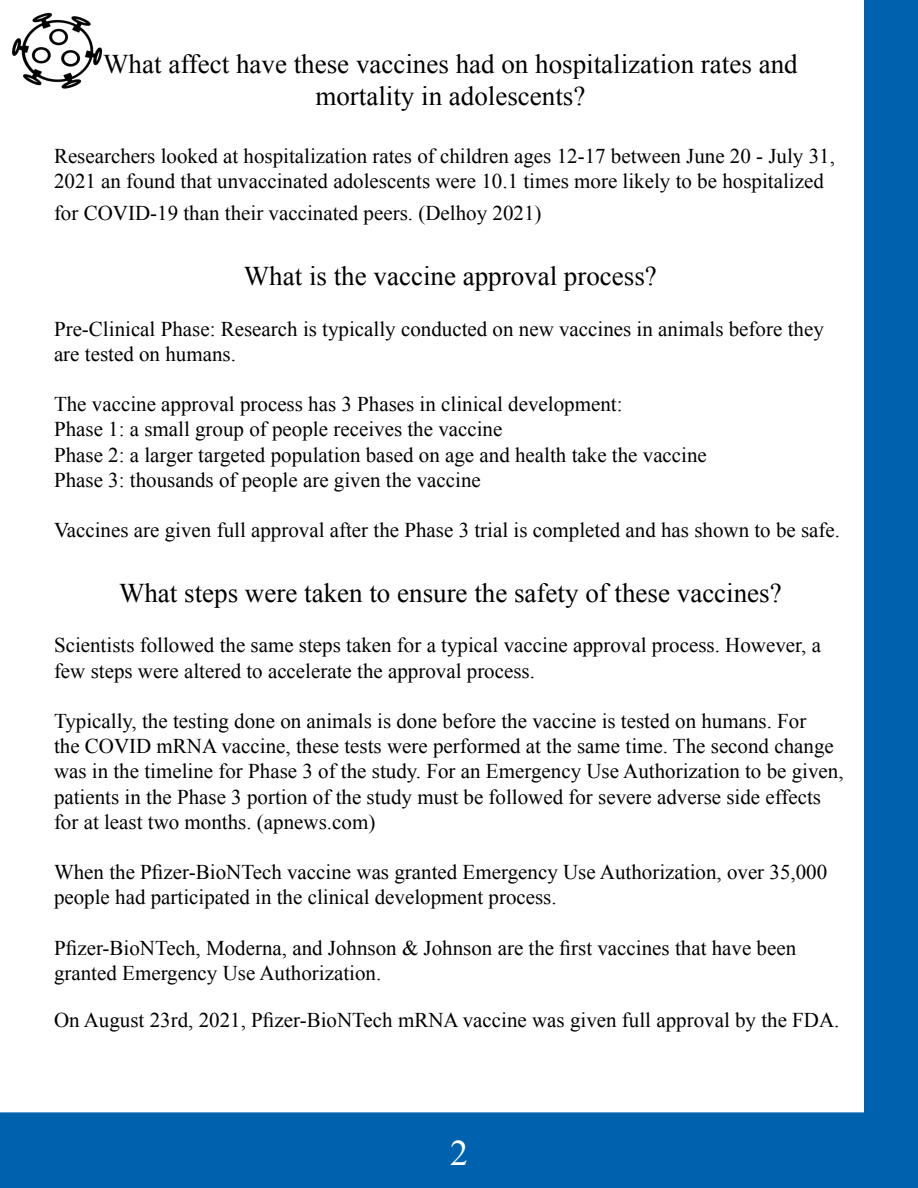
<style>
.page{position:relative;width:918px;height:1188px;background:#fff}
.page>*{position:absolute;margin:0;border:0;box-sizing:border-box;transform-origin:0 0}
.t1{font:36px "Times New Roman";color:#fff}
.t2{font:27px/32.4px "Times New Roman";color:#000;text-align:center}
.t3{font:21px/25.2px "Times New Roman";color:#000}
</style>
<div class="page">
<div style="left:864px;top:0;width:54px;height:1188px;background:#0061af"></div>
<div style="left:0;top:1112px;width:918px;height:76px;background:#0061af;border:2px solid #0061af"></div>
<img style="left:11px;top:12px;width:92px;height:77px">
<p class="t2" style="left:103px;top:47px;width:696px">What affect have these vaccines had on hospitalization rates and mortality in adolescents?</p>
<p class="t3" style="left:54px;top:143px;width:782px">Researchers looked at hospitalization rates of children ages 12-17 between June 20 - July 31,<br>2021 an found that unvaccinated adolescents were 10.1 times more likely to be hospitalized</p>
<p class="t3" style="left:54px;top:200px;width:489px">for COVID-19 than their vaccinated peers. (Delhoy 2021)</p>
<p class="t2" style="left:244px;top:259px;width:415px">What is the vaccine approval process?</p>
<p class="t3" style="left:54px;top:316px;width:771px">Pre-Clinical Phase: Research is typically conducted on new vaccines in animals before they are tested on humans.</p>
<p class="t3" style="left:54px;top:391px;width:654px">The vaccine approval process has 3 Phases in clinical development:<br>Phase 1: a small group of people receives the vaccine<br>Phase 2: a larger targeted population based on age and health take the vaccine Phase 3: thousands of people are given the vaccine</p>
<p class="t3" style="left:54px;top:517px;width:788px">Vaccines are given full approval after the Phase 3 trial is completed and has shown to be safe.</p>
<p class="t2" style="left:119px;top:576px;width:664px">What steps were taken to ensure the safety of these vaccines?</p>
<p class="t3" style="left:54px;top:632px;width:769px">Scientists followed the same steps taken for a typical vaccine approval process. However, a few steps were altered to accelerate the approval process.</p>
<p class="t3" style="left:54px;top:708px;width:791px">Typically, the testing done on animals is done before the vaccine is tested on humans. For<br>the COVID mRNA vaccine, these tests were performed at the same time. The second change was in the timeline for Phase 3 of the study. For an Emergency Use Authorization to be given, patients in the Phase 3 portion of the study must be followed for severe adverse side effects for at least two months. (apnews.com)</p>
<p class="t3" style="left:54px;top:859px;width:775px">When the Pfizer-BioNTech vaccine was granted Emergency Use Authorization, over 35,000 people had participated in the clinical development process.</p>
<p class="t3" style="left:54px;top:935px;width:744px">Pfizer-BioNTech, Moderna, and Johnson &amp; Johnson are the first vaccines that have been granted Emergency Use Authorization.</p>
<p class="t3" style="left:54px;top:1007px;width:787px">On August 23rd, 2021, Pfizer-BioNTech mRNA vaccine was given full approval by the FDA.</p>
<h1 class="t1" style="left:450px;top:1129px;width:19px">2</h1>
</div>
